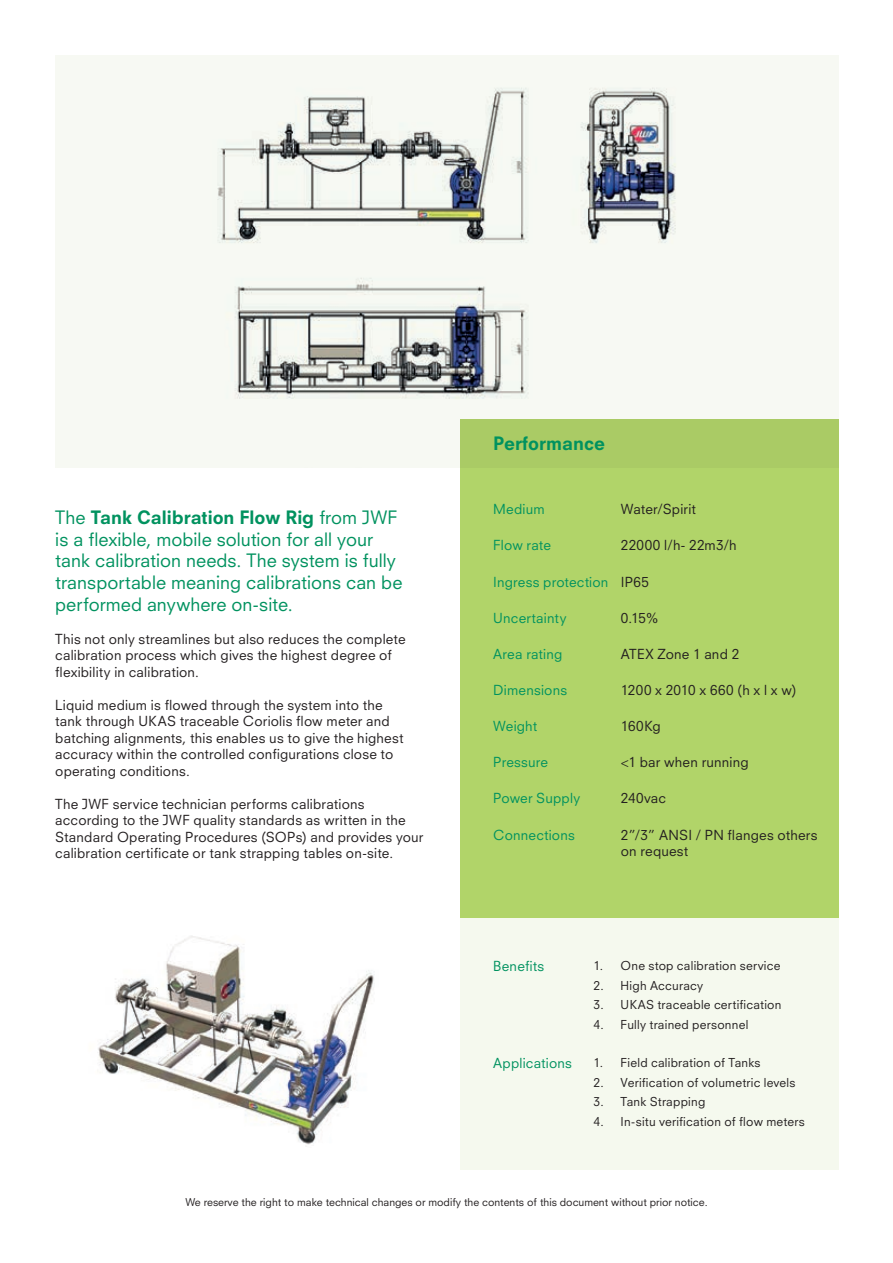
<style>
.page{position:relative;width:893px;height:1263px;background:#fff}
.page>*{position:absolute;margin:0;border:0;box-sizing:border-box;transform-origin:0 0}
.t1{font:18px/21.8px "Neuzeit SLT Std";color:#00925f}
.t2{font:800 18px "Neuzeit SLT Std";color:#00925f}
.t3{font:13.5px/16.5px "Neuzeit SLT Std";letter-spacing:.015em;color:#231f20}
.t4{font:13.5px "Neuzeit SLT Std";letter-spacing:.015em;color:#00925f}
.t5{font:12px "Neuzeit SLT Std";letter-spacing:.02em;color:#231f20}
.t6{font:10.5px "Neuzeit SLT Std";color:#231f20}
.s1{font-weight:800}
.s2{color:#231f20}
</style>
<div class="page">
<img style="left:55px;top:55px;width:784px;height:413px">
<div style="left:460px;top:419px;width:378px;height:499px;background:#b1d469"></div>
<div style="left:460px;top:918px;width:378px;height:252px;background:#f5f9ee"></div>
<div style="left:460px;top:419px;width:378px;height:49px;background:#aacb65"></div>
<img style="left:98px;top:935px;width:277px;height:210px">
<h1 class="t1" style="left:55px;top:506px;width:349px">The <span class="s1">Tank Calibration Flow Rig</span> from JWF is a flexible, mobile solution for all your tank calibration needs. The system is fully transportable meaning calibrations can be performed anywhere on-site.</h1>
<p class="t3" style="left:55px;top:630px;width:352px">This not only streamlines but also reduces the complete calibration process which gives the highest degree of flexibility in calibration.</p>
<p class="t3" style="left:55px;top:696px;width:350px">Liquid medium is flowed through the system into the tank through UKAS traceable Coriolis flow meter and batching alignments, this enables us to give the highest accuracy within the controlled configurations close to operating conditions.</p>
<p class="t3" style="left:55px;top:795px;width:370px">The JWF service technician performs calibrations according to the JWF quality standards as written in the Standard Operating Procedures (SOPs) and provides your calibration certificate or tank strapping tables on-site.</p>
<h1 class="t2" style="left:493px;top:432px;width:113px">Performance</h1>
<p class="t4" style="left:493px;top:501px;width:53px">Medium</p>
<p class="t3" style="left:621px;top:501px;width:77px">Water/Spirit</p>
<p class="t4" style="left:493px;top:537px;width:59px">Flow rate</p>
<p class="t3" style="left:621px;top:537px;width:117px">22000 l/h- 22m3/h</p>
<p class="t4" style="left:493px;top:573px;width:157px">Ingress protection <span class="s2">IP65</span></p>
<p class="t4" style="left:493px;top:609px;width:75px">Uncertainty</p>
<p class="t3" style="left:621px;top:609px;width:40px">0.15%</p>
<p class="t4" style="left:493px;top:646px;width:71px">Area rating</p>
<p class="t3" style="left:621px;top:645px;width:120px">ATEX Zone 1 and 2</p>
<p class="t4" style="left:493px;top:682px;width:75px">Dimensions</p>
<p class="t3" style="left:621px;top:682px;width:177px">1200 x 2010 x 660 (h x l x w)</p>
<p class="t4" style="left:493px;top:718px;width:46px">Weight</p>
<p class="t3" style="left:621px;top:718px;width:41px">160Kg</p>
<p class="t4" style="left:493px;top:754px;width:56px">Pressure</p>
<p class="t3" style="left:621px;top:754px;width:129px">&lt;1 bar when running</p>
<p class="t4" style="left:493px;top:790px;width:88px">Power Supply</p>
<p class="t3" style="left:621px;top:790px;width:47px">240vac</p>
<p class="t4" style="left:493px;top:826px;width:83px">Connections</p>
<p class="t3" style="left:621px;top:826px;width:198px">2”/3” ANSI / PN flanges others on request</p>
<p class="t4" style="left:493px;top:958px;width:53px">Benefits</p>
<p class="t5" style="left:594px;top:958px;width:188px">1. One stop calibration service</p>
<p class="t5" style="left:594px;top:978px;width:111px">2. High Accuracy</p>
<p class="t5" style="left:594px;top:997px;width:189px">3. UKAS traceable certification</p>
<p class="t5" style="left:594px;top:1017px;width:156px">4. Fully trained personnel</p>
<p class="t4" style="left:493px;top:1055px;width:80px">Applications</p>
<p class="t5" style="left:594px;top:1055px;width:168px">1. Field calibration of Tanks</p>
<p class="t5" style="left:594px;top:1075px;width:203px">2. Verification of volumetric levels</p>
<p class="t5" style="left:594px;top:1094px;width:113px">3. Tank Strapping</p>
<p class="t5" style="left:594px;top:1114px;width:213px">4. In-situ verification of flow meters</p>
<p class="t6" style="left:185px;top:1196px;width:524px">We reserve the right to make technical changes or modify the contents of this document without prior notice.</p>
</div>
